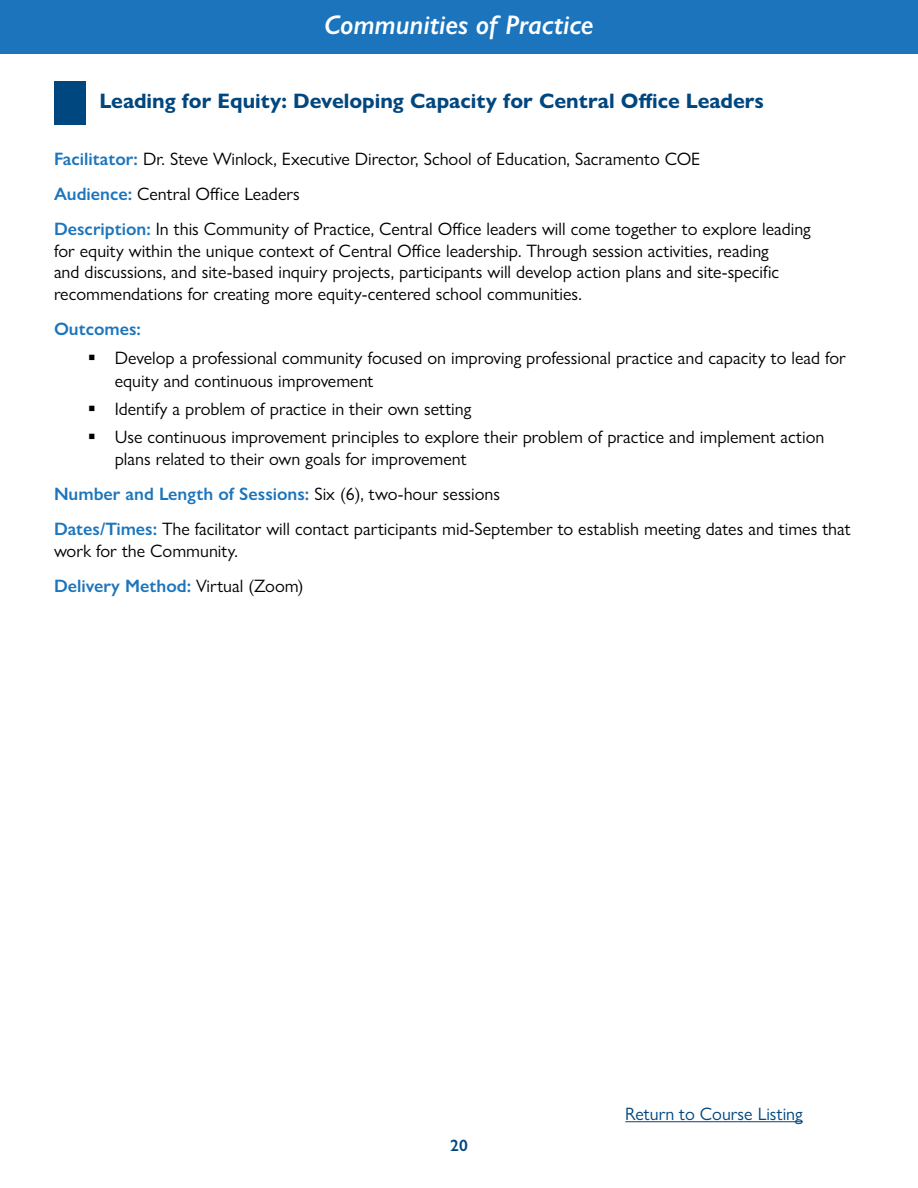
<style>
.page{position:relative;width:918px;height:1188px;background:#fff}
.page>*{position:absolute;margin:0;border:0;box-sizing:border-box;transform-origin:0 0}
.t1{font:italic 600 27px "Gill Sans Nova";color:#fff}
.Header__H1{font:700 21px "Gill Sans Nova";color:#00467f}
.t2{font:18px/21.6px "Gill Sans Nova";color:#000}
.t3{font:600 18px "Gill Sans Nova";color:#1c75bc}
.t4{font:18px "Gill Sans Nova";color:#00467f}
.t5{font:600 16.5px "Gill Sans Nova";color:#00467f}
.s1{font-weight:600;color:#1c75bc}
.s2{font-weight:400;color:#000}
</style>
<div class="page">
<div style="left:0;top:0;width:918px;height:54px;background:#1c75bc"></div>
<div style="left:54px;top:81px;width:32px;height:43px;background:#00467f"></div>
<hr style="left:625px;top:1121px;width:178px;height:1px;background:#00467f">
<h1 class="t1" style="left:324px;top:8px;width:271px">Communities of Practice</h1>
<h1 class="Header__H1" style="left:99px;top:88px;width:666px">Leading for Equity: Developing Capacity for Central Office Leaders</h1>
<h2 class="t2" style="left:54px;top:148px;width:648px"><span class="s1">Facilitator:</span> Dr. Steve Winlock, Executive Director, School of Education, Sacramento COE</h2>
<h2 class="t2" style="left:54px;top:183px;width:247px"><span class="s1">Audience:</span> Central Office Leaders</h2>
<h2 class="t2" style="left:54px;top:218px;width:758px"><span class="s1">Description:</span> In this Community of Practice, Central Office leaders will come together to explore leading for equity within the unique context of Central Office leadership. Through session activities, reading<br>and discussions, and site-based inquiry projects, participants will develop action plans and site-specific recommendations for creating more equity-centered school communities.</h2>
<h2 class="t3" style="left:54px;top:318px;width:88px">Outcomes:</h2>
<p class="t2" style="left:115px;top:347px;width:733px;line-height:22.5px;text-indent:-27px">▪ Develop a professional community focused on improving professional practice and capacity to lead for equity and continuous improvement</p>
<p class="t2" style="left:88px;top:398px;width:385px">▪ Identify a problem of practice in their own setting</p>
<p class="t2" style="left:115px;top:425px;width:711px;line-height:22.5px;text-indent:-27px">▪ Use continuous improvement principles to explore their problem of practice and implement action plans related to their own goals for improvement</p>
<h2 class="t3" style="left:54px;top:483px;width:448px">Number and Length of Sessions: <span class="s2">Six (6), two-hour sessions</span></h2>
<h2 class="t2" style="left:54px;top:518px;width:798px"><span class="s1">Dates/Times:</span> The facilitator will contact participants mid-September to establish meeting dates and times that work for the Community.</h2>
<h2 class="t3" style="left:54px;top:575px;width:251px">Delivery Method: <span class="s2">Virtual (Zoom)</span></h2>
<p class="t5" style="left:450px;top:1136px;width:19px">20</p>
<p class="t4" style="left:625px;top:1103px;width:179px">Return to Course Listing</p>
</div>
